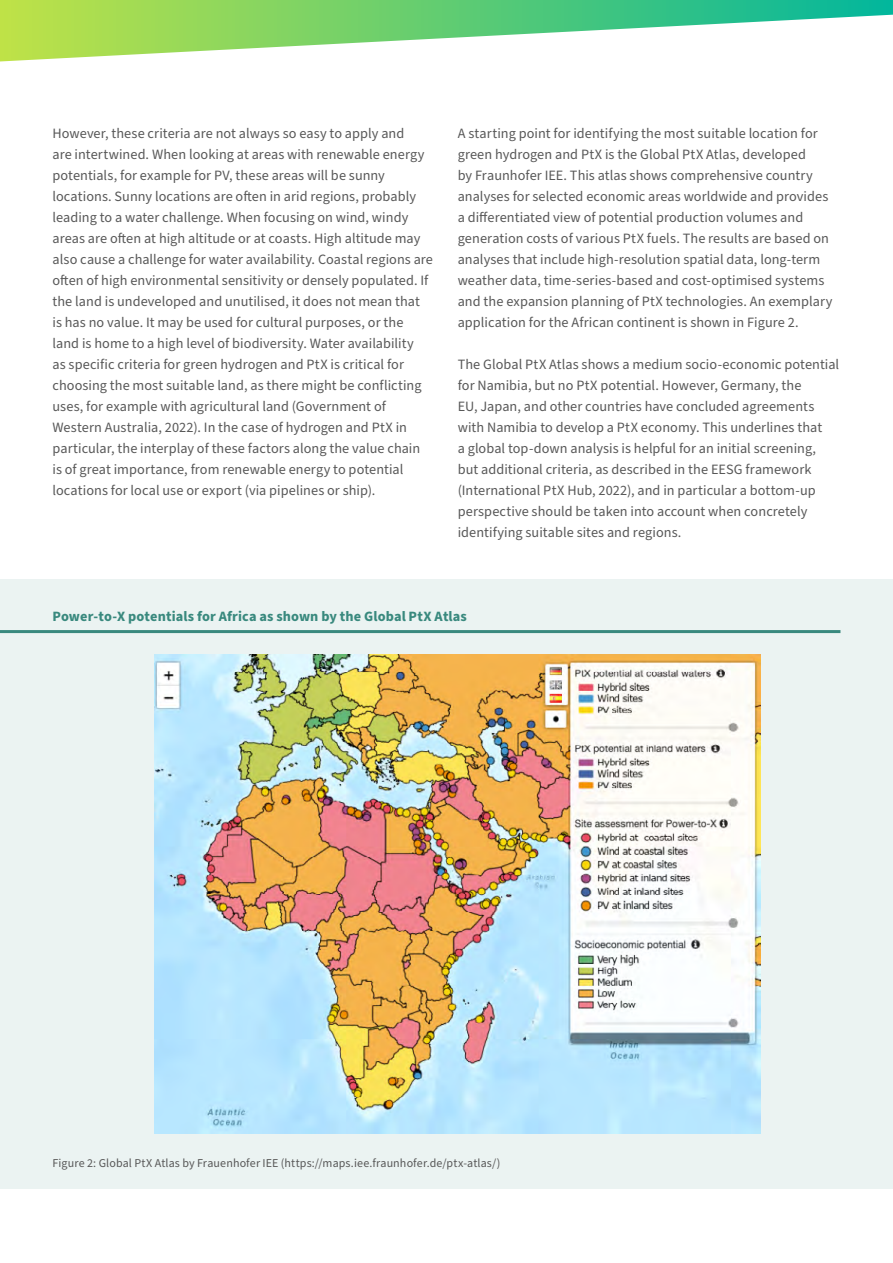
<style>
.page{position:relative;width:893px;height:1263px;background:#fff}
.page>*{position:absolute;margin:0;border:0;box-sizing:border-box;transform-origin:0 0}
.Fließtext{font:14.25px/21px "Source Sans Pro";letter-spacing:.005em;color:#585858}
.Headline_Abbildung_Tabelle{font:700 14.25px "Source Sans Pro";letter-spacing:.01em;color:#39897e}
.Bildunterschriften{font:12px "Source Sans Pro";letter-spacing:.01em;color:#585858}
</style>
<div class="page">
<svg style="left:0;top:0;width:893px;height:61px"></svg>
<div style="left:0;top:579px;width:893px;height:609px;background:#ebf3f2"></div>
<hr style="left:0;top:630px;width:840px;height:3px;background:#39897e">
<img style="left:155px;top:655px;width:606px;height:478px">
<p class="Fließtext" style="left:52px;top:123px;width:382px">However, these criteria are not always so easy to apply and<br>are intertwined. When looking at areas with renewable energy potentials, for example for PV, these areas will be sunny locations. Sunny locations are often in arid regions, probably leading to a water challenge. When focusing on wind, windy areas are often at high altitude or at coasts. High altitude may also cause a challenge for water availability. Coastal regions are often of high environmental sensitivity or densely populated. If the land is undeveloped and unutilised, it does not mean that is has no value. It may be used for cultural purposes, or the land is home to a high level of biodiversity. Water availability<br>as specific criteria for green hydrogen and PtX is critical for choosing the most suitable land, as there might be conflicting uses, for example with agricultural land (Government of Western Australia, 2022). In the case of hydrogen and PtX in particular, the interplay of these factors along the value chain is of great importance, from renewable energy to potential locations for local use or export (via pipelines or ship).</p>
<p class="Fließtext" style="left:458px;top:123px;width:376px">A starting point for identifying the most suitable location for green hydrogen and PtX is the Global PtX Atlas, developed<br>by Fraunhofer IEE. This atlas shows comprehensive country analyses for selected economic areas worldwide and provides a differentiated view of potential production volumes and generation costs of various PtX fuels. The results are based on analyses that include high-resolution spatial data, long-term weather data, time-series-based and cost-optimised systems and the expansion planning of PtX technologies. An exemplary application for the African continent is shown in Figure 2.</p>
<p class="Fließtext" style="left:458px;top:354px;width:383px">The Global PtX Atlas shows a medium socio-economic potential for Namibia, but no PtX potential. However, Germany, the<br>EU, Japan, and other countries have concluded agreements with Namibia to develop a PtX economy. This underlines that<br>a global top-down analysis is helpful for an initial screening, but additional criteria, as described in the EESG framework (International PtX Hub, 2022), and in particular a bottom-up perspective should be taken into account when concretely identifying suitable sites and regions.</p>
<p class="Headline_Abbildung_Tabelle" style="left:52px;top:607px;width:416px">Power-to-X potentials for Africa as shown by the Global PtX Atlas</p>
<p class="Bildunterschriften" style="left:52px;top:1155px;width:449px">Figure 2: Global PtX Atlas by Frauenhofer IEE (https://maps.iee.fraunhofer.de/ptx-atlas/)</p>
</div>
